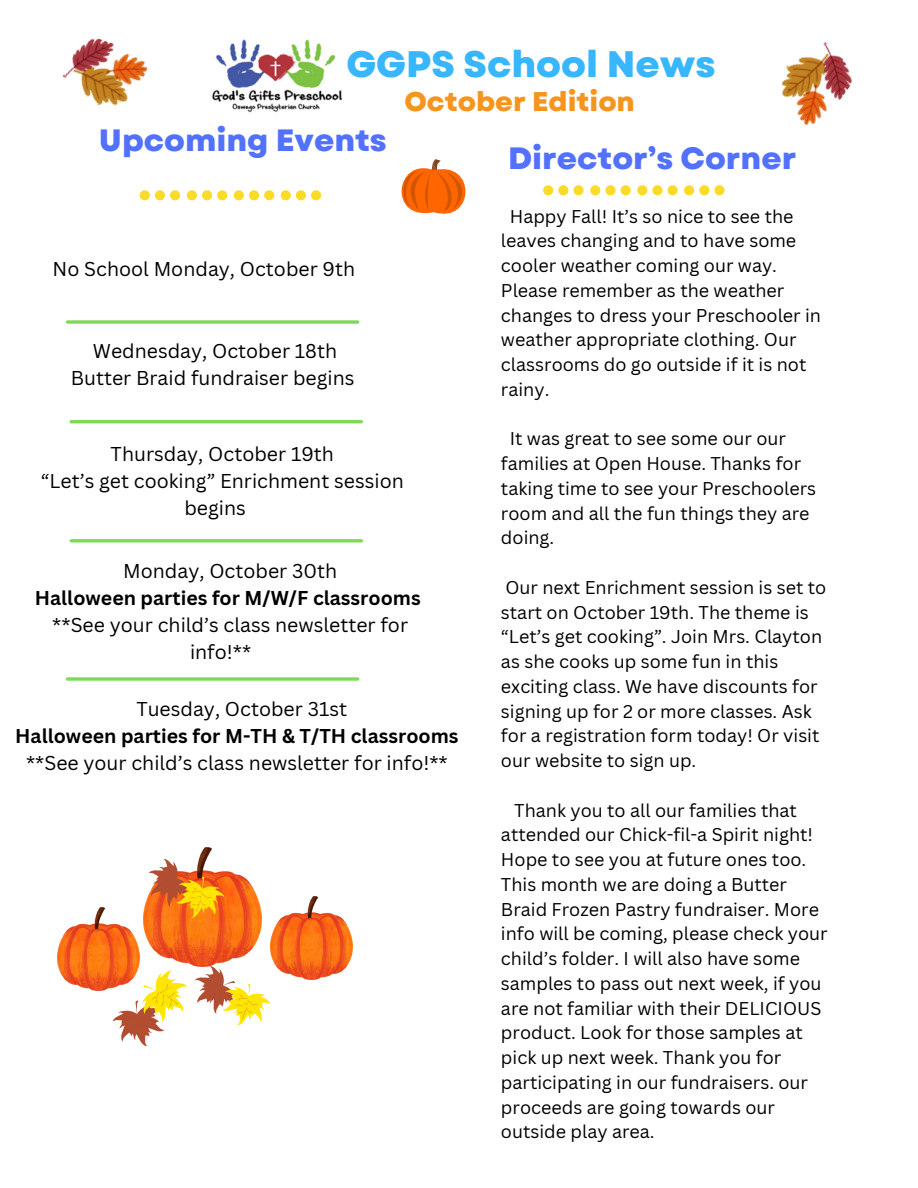
<style>
.page{position:relative;width:918px;height:1188px;background:#fff}
.page>*{position:absolute;margin:0;border:0;box-sizing:border-box;transform-origin:0 0}
.t1{font:800 36.9px "Garet";color:#38b6ff}
.t2{font:800 30.75px "Garet";color:#5271ff}
.t3{font:800 27px "Garet";color:#f7941d}
.t4{font:19.5px/27px "Canva Sans";color:#000}
.t5{font:700 19.5px "Canva Sans";color:#000}
.t6{font:18px/24.8px "Canva Sans";color:#000}
</style>
<div class="page">
<img style="left:212px;top:39px;width:130px;height:74px">
<svg style="left:140px;top:190px;width:40px;height:10px"></svg>
<svg style="left:187px;top:190px;width:40px;height:10px"></svg>
<svg style="left:234px;top:190px;width:40px;height:10px"></svg>
<svg style="left:281px;top:190px;width:40px;height:10px"></svg>
<svg style="left:543px;top:185px;width:41px;height:10px"></svg>
<svg style="left:590px;top:185px;width:41px;height:10px"></svg>
<svg style="left:637px;top:185px;width:41px;height:10px"></svg>
<svg style="left:684px;top:185px;width:41px;height:10px"></svg>
<svg style="left:67px;top:320px;width:291px;height:4px"></svg>
<hr style="left:71px;top:420px;width:290px;height:3px;background:#7ed957">
<svg style="left:71px;top:539px;width:290px;height:4px"></svg>
<svg style="left:67px;top:677px;width:291px;height:4px"></svg>
<svg style="left:401px;top:159px;width:65px;height:55px"></svg>
<img style="left:144px;top:848px;width:118px;height:111px">
<img style="left:270px;top:896px;width:83px;height:84px">
<img style="left:57px;top:907px;width:83px;height:84px">
<img style="left:63px;top:38px;width:85px;height:68px">
<img style="left:781px;top:42px;width:71px;height:83px">
<svg style="left:138px;top:852px;width:92px;height:76px"></svg>
<svg style="left:109px;top:959px;width:167px;height:87px"></svg>
<p class="t1" style="left:346px;top:37px;width:371px">GGPS School News</p>
<p class="t2" style="left:99px;top:118px;width:289px">Upcoming Events</p>
<p class="t3" style="left:405px;top:82px;width:232px">October Edition</p>
<p class="t2" style="left:508px;top:136px;width:290px">Director’s Corner</p>
<p class="t4" style="left:53px;top:255px;width:304px">No School Monday, October 9th</p>
<p class="t4" style="left:93px;top:337px;width:246px">Wednesday, October 18th</p>
<p class="t4" style="left:71px;top:364px;width:285px">Butter Braid fundraiser begins</p>
<p class="t4" style="left:111px;top:440px;width:225px">Thursday, October 19th</p>
<p class="t4" style="left:184px;top:467px;width:221px;text-indent:-144px">“Let’s get cooking” Enrichment session begins</p>
<p class="t4" style="left:123px;top:557px;width:215px">Monday, October 30th</p>
<p class="t5" style="left:35px;top:584px;width:387px">Halloween parties for M/W/F classrooms</p>
<p class="t4" style="left:190px;top:611px;width:220px;text-indent:-138px">**See your child’s class newsletter for info!**</p>
<p class="t4" style="left:136px;top:695px;width:212px">Tuesday, October 31st</p>
<p class="t5" style="left:15px;top:722px;width:445px">Halloween parties for M-TH &amp; T/TH classrooms</p>
<p class="t4" style="left:26px;top:749px;width:423px">**See your child’s class newsletter for info!**</p>
<p class="t6" style="left:501px;top:203px;width:322px;text-indent:9px">Happy Fall! It’s so nice to see the leaves changing and to have some cooler weather coming our way.<br>Please remember as the weather changes to dress your Preschooler in weather appropriate clothing. Our classrooms do go outside if it is not rainy.</p>
<p class="t6" style="left:501px;top:426px;width:317px;text-indent:9px">It was great to see some our our families at Open House. Thanks for taking time to see your Preschoolers room and all the fun things they are doing.</p>
<p class="t6" style="left:501px;top:575px;width:327px">Our next Enrichment session is set to start on October 19th. The theme is “Let’s get cooking”. Join Mrs. Clayton as she cooks up some fun in this exciting class. We have discounts for signing up for 2 or more classes. Ask for a registration form today! Or visit our website to sign up.</p>
<p class="t6" style="left:501px;top:797px;width:328px;text-indent:13px">Thank you to all our families that attended our Chick-fil-a Spirit night!<br>Hope to see you at future ones too.<br>This month we are doing a Butter Braid Frozen Pastry fundraiser. More info will be coming, please check your child’s folder. I will also have some samples to pass out next week, if you are not familiar with their DELICIOUS product. Look for those samples at pick up next week. Thank you for participating in our fundraisers. our proceeds are going towards our outside play area.</p>
</div>
